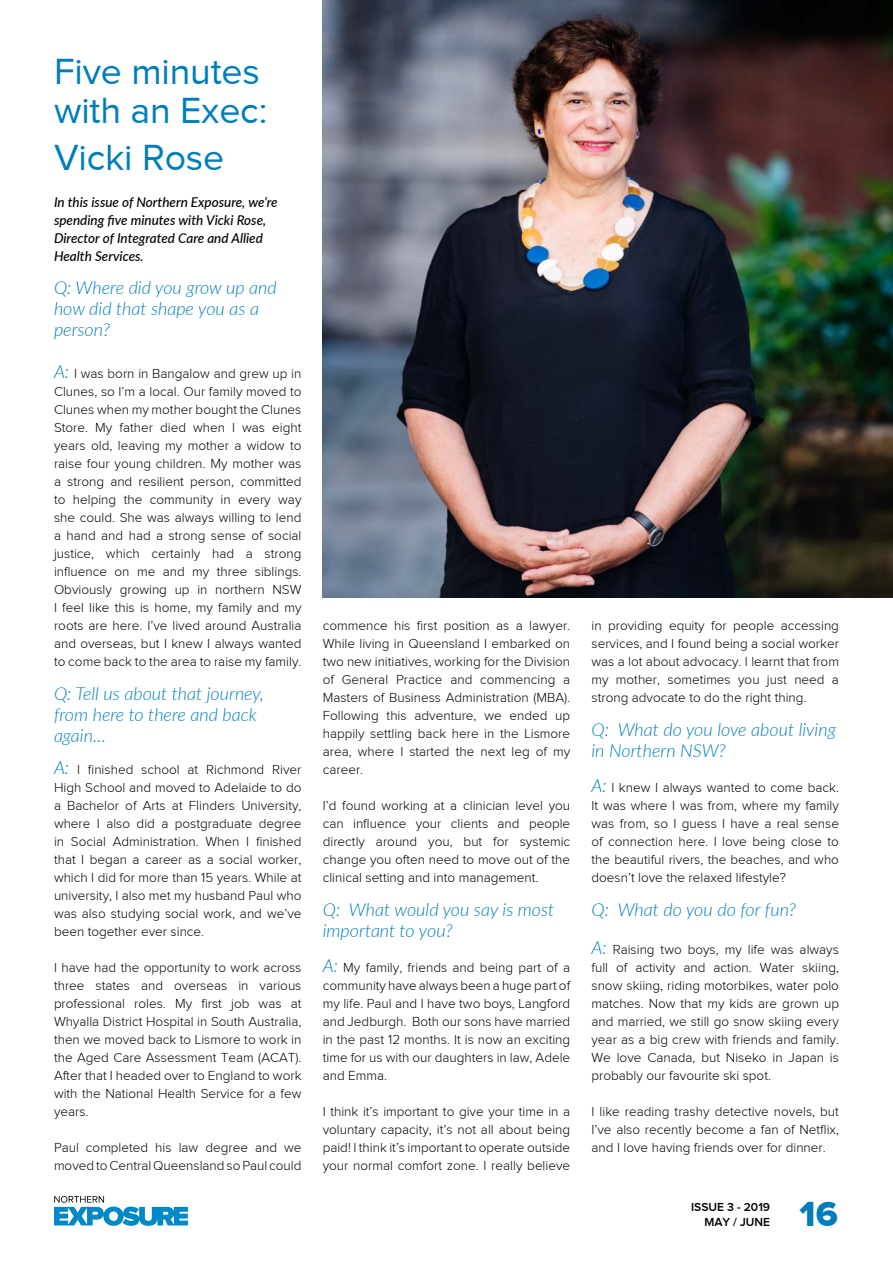
<style>
.page{position:relative;width:893px;height:1263px;background:#fff}
.page>*{position:absolute;margin:0;border:0;box-sizing:border-box;transform-origin:0 0}
.t1{font:37.5px/39px "Proxima Nova";letter-spacing:-.005em;color:#007dbd}
.t2{font:36px "Proxima Nova Extrabld";color:#007dbd}
.t3{font:italic 300 18px/21px "Lato";color:#007dbd}
.t4{font:300 13.5px/18px "Proxima Nova";color:#000;text-align:justify}
.t5{font:italic 500 13.5px/18px "Lato";color:#000}
.t6{font:600 12px/14.4px "Proxima Nova";color:#000;text-align:right}
.s1{font-family:"Lato";font-style:italic;font-size:18px;color:#007dbd}
</style>
<div class="page">
<img style="left:323px;top:0;width:570px;height:597px">
<svg style="left:54px;top:1196px;width:134px;height:30px"></svg>
<h1 class="t1" style="left:54px;top:51px;width:215px">Five minutes with an Exec:</h1>
<h1 class="t1" style="left:54px;top:138px;width:172px">Vicki Rose</h1>
<p class="t5" style="left:54px;top:192px;width:225px">In this issue of Northern Exposure, we’re spending five minutes with Vicki Rose, Director of Integrated Care and Allied Health Services.</p>
<h3 class="t3" style="left:54px;top:277px;width:224px">Q: Where did you grow up and how did that shape you as a person?</h3>
<p class="t4" style="left:54px;top:364px;width:249px"><span class="s1">A:</span> I was born in Bangalow and grew up in Clunes, so I’m a local. Our family moved to Clunes when my mother bought the Clunes Store. My father died when I was eight years old, leaving my mother a widow to raise four young children. My mother was a strong and resilient person, committed to helping the community in every way she could. She was always willing to lend a hand and had a strong sense of social justice, which certainly had a strong influence on me and my three siblings.<br>Obviously growing up in northern NSW I feel like this is home, my family and my roots are here. I’ve lived around Australia and overseas, but I knew I always wanted to come back to the area to raise my family.</p>
<h3 class="t3" style="left:54px;top:682px;width:212px">Q: Tell us about that journey, from here to there and back again…</h3>
<p class="t4" style="left:54px;top:760px;width:249px"><span class="s1">A:</span> I finished school at Richmond River High School and moved to Adelaide to do a Bachelor of Arts at Flinders University, where I also did a postgraduate degree in Social Administration. When I finished that I began a career as a social worker, which I did for more than 15 years. While at university, I also met my husband Paul who was also studying social work, and we’ve been together ever since.</p>
<p class="t4" style="left:54px;top:958px;width:249px">I have had the opportunity to work across three states and overseas in various professional roles. My first job was at Whyalla District Hospital in South Australia, then we moved back to Lismore to work in the Aged Care Assessment Team (ACAT).<br>After that I headed over to England to work with the National Health Service for a few years.</p>
<p class="t4" style="left:54px;top:1138px;width:249px">Paul completed his law degree and we moved to Central Queensland so Paul could</p>
<p class="t4" style="left:323px;top:616px;width:249px">commence his first position as a lawyer.<br>While living in Queensland I embarked on two new initiatives, working for the Division of General Practice and commencing a Masters of Business Administration (MBA).<br>Following this adventure, we ended up happily settling back here in the Lismore area, where I started the next leg of my career.</p>
<p class="t4" style="left:323px;top:796px;width:249px">I’d found working at a clinician level you can influence your clients and people directly around you, but for systemic change you often need to move out of the clinical setting and into management.</p>
<h3 class="t3" style="left:323px;top:898px;width:233px">Q: What would you say is most important to you?</h3>
<p class="t4" style="left:323px;top:958px;width:249px"><span class="s1">A:</span> My family, friends and being part of a community have always been a huge part of my life. Paul and I have two boys, Langford and Jedburgh. Both our sons have married in the past 12 months. It is now an exciting time for us with our daughters in law, Adele and Emma.</p>
<p class="t4" style="left:323px;top:1102px;width:249px">I think it’s important to give your time in a voluntary capacity, it’s not all about being paid! I think it’s important to operate outside your normal comfort zone. I really believe</p>
<p class="t4" style="left:591px;top:616px;width:249px">in providing equity for people accessing services, and I found being a social worker was a lot about advocacy. I learnt that from my mother, sometimes you just need a strong advocate to do the right thing.</p>
<h3 class="t3" style="left:591px;top:718px;width:246px">Q: What do you love about living in Northern NSW?</h3>
<p class="t4" style="left:591px;top:778px;width:249px"><span class="s1">A:</span> I knew I always wanted to come back.<br>It was where I was from, where my family was from, so I guess I have a real sense of connection here. I love being close to the beautiful rivers, the beaches, and who doesn’t love the relaxed lifestyle?</p>
<h3 class="t3" style="left:591px;top:898px;width:206px">Q: What do you do for fun?</h3>
<p class="t4" style="left:591px;top:940px;width:249px"><span class="s1">A:</span> Raising two boys, my life was always full of activity and action. Water skiing, snow skiing, riding motorbikes, water polo matches. Now that my kids are grown up and married, we still go snow skiing every year as a big crew with friends and family.<br>We love Canada, but Niseko in Japan is probably our favourite ski spot.</p>
<p class="t4" style="left:591px;top:1102px;width:249px">I like reading trashy detective novels, but I’ve also recently become a fan of Netflix, and I love having friends over for dinner.</p>
<p class="t6" style="left:691px;top:1200px;width:81px">ISSUE 3 - 2019<br>MAY / JUNE</p>
<h2 class="t2" style="left:800px;top:1193px;width:40px">16</h2>
</div>
